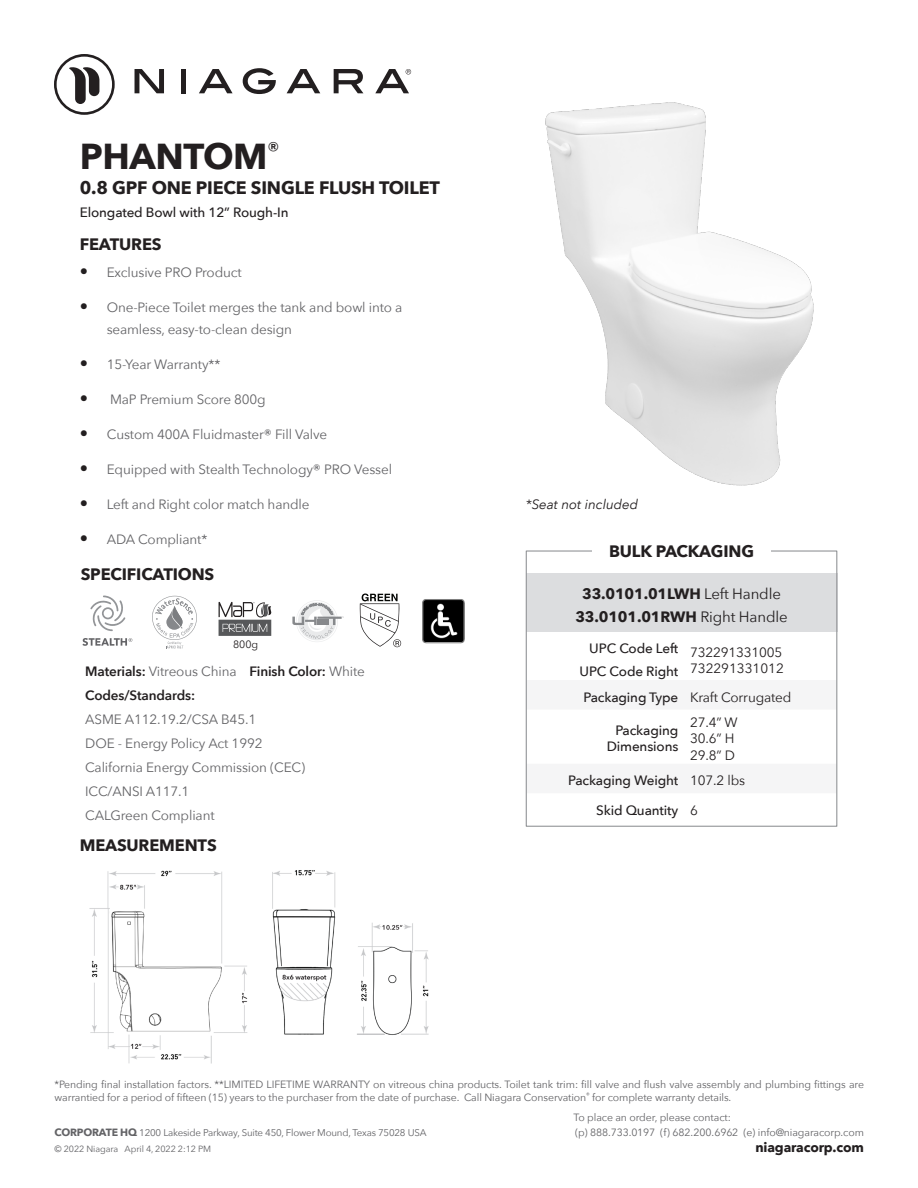
<style>
.page{position:relative;width:918px;height:1188px;background:#fff}
.page>*{position:absolute;margin:0;border:0;box-sizing:border-box;transform-origin:0 0}
.t1{font:700 36px "Avenir Next";letter-spacing:-.01em;color:#231f20}
.t2{font:700 18px "Avenir Next";letter-spacing:-.01em;color:#231f20}
.t3{font:700 16.5px "Avenir Next";letter-spacing:-.01em;color:#231f20}
.t4{font:700 15px "Avenir Next";letter-spacing:-.01em;color:#231f20}
.t5{font:13.5px/21.5px "Avenir Next";letter-spacing:-.01em;color:#636366}
.t6{font:500 13.5px/15.9px "Avenir Next";letter-spacing:-.01em;color:#231f20;text-align:right}
.t7{font:13.5px "Avenir Next";letter-spacing:-.01em;color:#231f20}
.t8{font:600 13.5px "Avenir Next";letter-spacing:-.01em;color:#231f20}
.t9{font:italic 13.5px "Avenir Next";color:#231f20}
.t10{font:700 13.5px "Avenir Next";letter-spacing:-.01em;color:#231f20}
.t11{font:10.65px "Avenir Next";color:#231f20}
.t12{font:10.5px/12.6px "Avenir Next";letter-spacing:-.01em;color:#636366}
.t13{font:9.75px "Avenir Next";letter-spacing:-.02em;color:#636366}
.t14{font:9px "Avenir Next";letter-spacing:-.01em;color:#636366}
.s1{font-weight:200;font-size:16.5px;color:#231f20}
.s2{font-weight:500}
.s3{font-weight:400;color:#636366}
.s4{font-weight:400}
.s5{font-weight:700;font-size:10.5px}
</style>
<div class="page">
<div style="left:526px;top:574px;width:311px;height:58px;background:#dcdddf"></div>
<img style="left:545px;top:102px;width:269px;height:384px">
<svg style="left:90px;top:596px;width:35px;height:35px"></svg>
<svg style="left:82px;top:638px;width:50px;height:8px"></svg>
<svg style="left:292px;top:600px;width:52px;height:42px"></svg>
<svg style="left:152px;top:596px;width:45px;height:53px"></svg>
<svg style="left:219px;top:602px;width:52px;height:34px"></svg>
<img style="left:89px;top:870px;width:340px;height:194px">
<div style="left:526px;top:550px;width:311px;height:277px;border:1px solid #939598"></div>
<div style="left:592px;top:540px;width:179px;height:18px;background:#fff"></div>
<svg style="left:243px;top:68px;width:33px;height:26px"></svg>
<svg style="left:287px;top:69px;width:33px;height:24px"></svg>
<svg style="left:334px;top:69px;width:29px;height:24px"></svg>
<svg style="left:135px;top:69px;width:29px;height:24px"></svg>
<div style="left:181px;top:69px;width:5px;height:24px;background:#231f20"></div>
<svg style="left:199px;top:69px;width:34px;height:24px"></svg>
<svg style="left:54px;top:54px;width:61px;height:61px"></svg>
<svg style="left:375px;top:69px;width:36px;height:24px"></svg>
<svg style="left:360px;top:594px;width:41px;height:53px"></svg>
<img style="left:422px;top:599px;width:43px;height:45px">
<p class="t1" style="left:80px;top:125px;width:202px">PHANTOM<sup>®</sup></p>
<p class="t2" style="left:80px;top:172px;width:362px">0.8 GPF ONE PIECE SINGLE FLUSH TOILET</p>
<p class="t6" style="left:80px;top:203px;width:210px">Elongated Bowl with 12” Rough-In</p>
<p class="t3" style="left:80px;top:230px;width:83px">FEATURES</p>
<p class="t5" style="left:80px;top:261px;width:164px"><span class="s1">•</span> Exclusive PRO Product</p>
<p class="t5" style="left:107px;top:296px;width:297px;text-indent:-27px"><span class="s1">•</span> One-Piece Toilet merges the tank and bowl into a seamless, easy-to-clean design</p>
<p class="t5" style="left:80px;top:353px;width:142px"><span class="s1">•</span> 15-Year Warranty**</p>
<p class="t5" style="left:80px;top:388px;width:188px"><span class="s1">•</span> MaP Premium Score 800g</p>
<p class="t5" style="left:80px;top:423px;width:249px"><span class="s1">•</span> Custom 400A Fluidmaster<span class="s2">®</span> Fill Valve</p>
<p class="t5" style="left:80px;top:458px;width:314px"><span class="s1">•</span> Equipped with Stealth Technology<span class="s2">®</span> PRO Vessel</p>
<p class="t5" style="left:80px;top:493px;width:231px"><span class="s1">•</span> Left and Right color match handle</p>
<p class="t5" style="left:80px;top:528px;width:129px"><span class="s1">•</span> ADA Compliant*</p>
<p class="t3" style="left:81px;top:560px;width:135px">SPECIFICATIONS</p>
<p class="t11" style="left:233px;top:635px;width:26px">800g</p>
<p class="t8" style="left:85px;top:660px;width:281px">Materials: <span class="s3">Vitreous China</span> Finish Color: <span class="s3">White</span></p>
<p class="t8" style="left:85px;top:684px;width:111px">Codes/Standards:</p>
<p class="t5" style="left:85px;top:708px;width:172px">ASME A112.19.2/CSA B45.1</p>
<p class="t5" style="left:85px;top:732px;width:179px">DOE - Energy Policy Act 1992</p>
<p class="t5" style="left:85px;top:756px;width:221px">California Energy Commission (CEC)</p>
<p class="t5" style="left:85px;top:780px;width:106px">ICC/ANSI A117.1</p>
<p class="t5" style="left:85px;top:804px;width:131px">CALGreen Compliant</p>
<p class="t3" style="left:80px;top:830px;width:139px">MEASUREMENTS</p>
<p class="t9" style="left:526px;top:493px;width:114px">*Seat not included</p>
<p class="t3" style="left:609px;top:537px;width:147px">BULK PACKAGING</p>
<p class="t4" style="left:582px;top:581px;width:200px">33.0101.01LWH <span class="s4">Left Handle</span></p>
<p class="t4" style="left:575px;top:604px;width:214px">33.0101.01RWH <span class="s4">Right Handle</span></p>
<p class="t6" style="left:589px;top:640px;width:91px">UPC Code Left</p>
<p class="t6" style="left:580px;top:663px;width:100px">UPC Code Right</p>
<p class="t7" style="left:690px;top:640px;width:94px">732291331005</p>
<p class="t7" style="left:690px;top:657px;width:95px">732291331012</p>
<p class="t6" style="left:584px;top:688px;width:96px">Packaging Type</p>
<p class="t7" style="left:690px;top:685px;width:103px">Kraft Corrugated</p>
<p class="t6" style="left:607px;top:722px;width:73px">Packaging<br>Dimensions</p>
<p class="t7" style="left:690px;top:711px;width:49px">27.4” W</p>
<p class="t7" style="left:690px;top:727px;width:46px">30.6” H</p>
<p class="t7" style="left:690px;top:744px;width:47px">29.8” D</p>
<p class="t6" style="left:568px;top:772px;width:112px">Packaging Weight</p>
<p class="t7" style="left:690px;top:769px;width:57px">107.2 lbs</p>
<p class="t6" style="left:596px;top:802px;width:84px">Skid Quantity</p>
<p class="t7" style="left:690px;top:799px;width:9px">6</p>
<p class="t12" style="left:55px;top:1078px;width:811px">*Pending final installation factors. **LIMITED LIFETIME WARRANTY on vitreous china products. Toilet tank trim: fill valve and flush valve assembly and plumbing fittings are warrantied for a period of fifteen (15) years to the purchaser from the date of purchase. Call Niagara Conservation<sup>®</sup> for complete warranty details.</p>
<p class="t12" style="left:574px;top:1111px;width:159px">To place an order, please contact:</p>
<p class="t13" style="left:55px;top:1124px;width:373px"><span class="s5">CORPORATE HQ</span> 1200 Lakeside Parkway, Suite 450, Flower Mound, Texas 75028 USA</p>
<p class="t12" style="left:575px;top:1126px;width:290px">(p) 888.733.0197 (f) 682.200.6962 (e) info@niagaracorp.com</p>
<p class="t14" style="left:55px;top:1142px;width:158px">© 2022 Niagara April 4, 2022 2:12 PM</p>
<p class="t10" style="left:755px;top:1136px;width:110px">niagaracorp.com</p>
</div>
